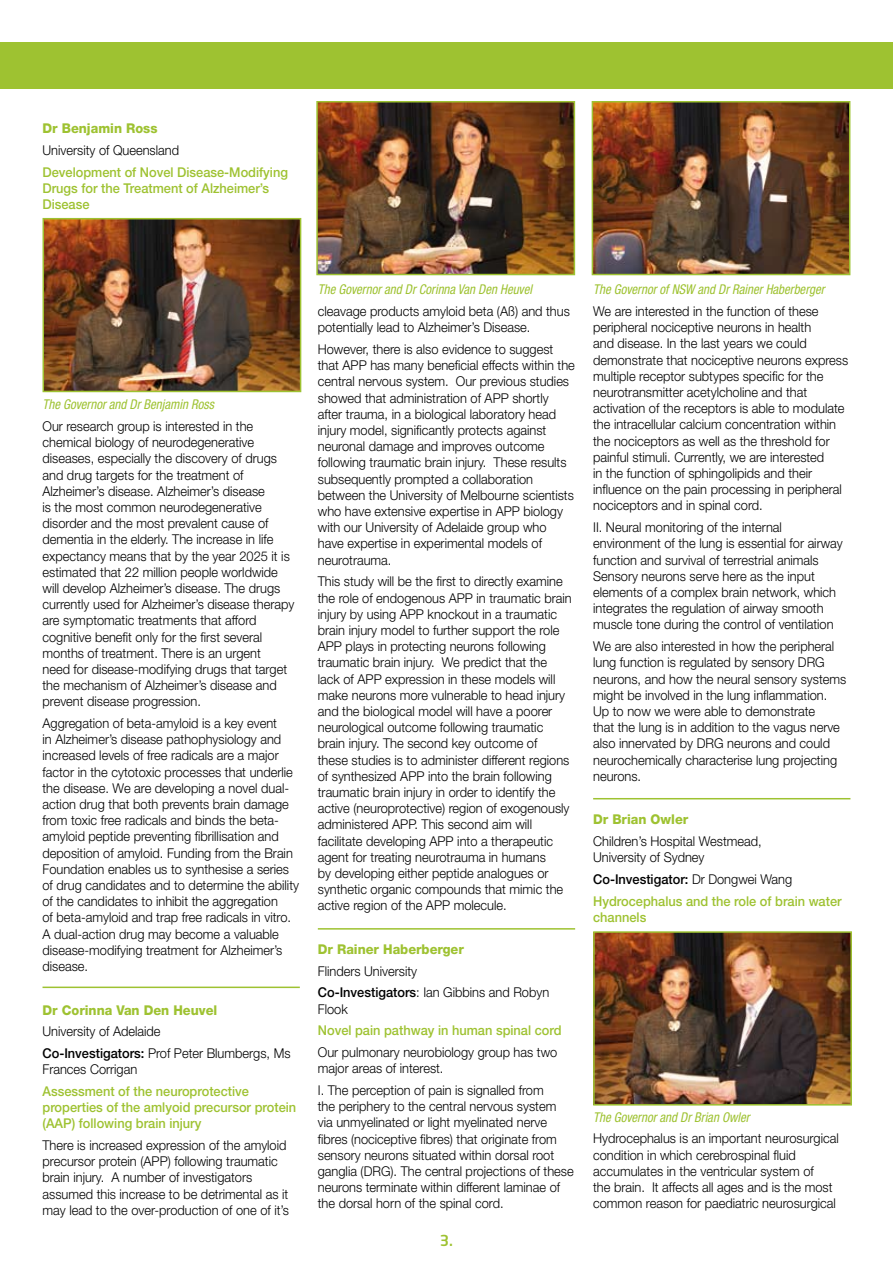
<style>
.page{position:relative;width:893px;height:1263px;background:#fff}
.page>*{position:absolute;margin:0;border:0;box-sizing:border-box;transform-origin:0 0}
.t1{font:500 15px "Neo Sans Std";color:#9ec231}
.t2{font:300 13.5px/16.2px "Helvetica Neue";color:#000;scale:.95 1}
.t3{font:500 13.5px/16.2px "Helvetica Neue";color:#9ec231;scale:.95 1}
.t4{font:italic condensed 13.5px "Helvetica Neue";color:#9ec231;scale:.95 1}
.t5{font:800 13.5px "Helvetica Neue";color:#9ec231;scale:.95 1}
.s1{font-weight:500}
.s2{color:#000}
.s3{font-weight:300;color:#000}
</style>
<div class="page">
<div style="left:0;top:43px;width:893px;height:46px;background:#9ec231"></div>
<img style="left:46px;top:221px;width:252px;height:168px">
<div style="left:43px;top:218px;width:258px;height:174px;border:2px solid #9ec231"></div>
<hr style="left:43px;top:986px;width:257px;height:2px;background:#9ec231">
<img style="left:319px;top:104px;width:253px;height:168px">
<div style="left:316px;top:101px;width:259px;height:174px;border:2px solid #9ec231"></div>
<hr style="left:593px;top:798px;width:257px;height:1px;background:#9ec231">
<img style="left:596px;top:934px;width:253px;height:168px">
<div style="left:593px;top:931px;width:259px;height:174px;border:2px solid #9ec231"></div>
<img style="left:595px;top:104px;width:252px;height:168px">
<div style="left:592px;top:101px;width:258px;height:174px;border:2px solid #9ec231"></div>
<hr style="left:318px;top:928px;width:257px;height:1px;background:#9ec231">
<p class="t5" style="left:43px;top:121px;width:123px">Dr Benjamin Ross</p>
<p class="t2" style="left:43px;top:142px;width:145px">University of Queensland</p>
<p class="t3" style="left:43px;top:164px;width:260px">Development of Novel Disease-Modifying<br>Drugs for the Treatment of Alzheimer’s<br>Disease</p>
<p class="t4" style="left:43px;top:397px;width:182px">The Governor and Dr Benjamin Ross</p>
<p class="t2" style="left:43px;top:418px;width:267px">Our research group is interested in the chemical biology of neurodegenerative diseases, especially the discovery of drugs and drug targets for the treatment of Alzheimer’s disease. Alzheimer’s disease<br>is the most common neurodegenerative disorder and the most prevalent cause of dementia in the elderly. The increase in life expectancy means that by the year 2025 it is estimated that 22 million people worldwide will develop Alzheimer’s disease. The drugs currently used for Alzheimer’s disease therapy are symptomatic treatments that afford cognitive benefit only for the first several months of treatment. There is an urgent<br>need for disease-modifying drugs that target the mechanism of Alzheimer’s disease and prevent disease progression.</p>
<p class="t2" style="left:43px;top:715px;width:272px">Aggregation of beta-amyloid is a key event<br>in Alzheimer’s disease pathophysiology and increased levels of free radicals are a major factor in the cytotoxic processes that underlie the disease. We are developing a novel dual&shy;action drug that both prevents brain damage from toxic free radicals and binds the beta&shy;amyloid peptide preventing fibrillisation and deposition of amyloid. Funding from the Brain Foundation enables us to synthesise a series of drug candidates and to determine the ability of the candidates to inhibit the aggregation<br>of beta-amyloid and trap free radicals in vitro.<br>A dual-action drug may become a valuable disease-modifying treatment for Alzheimer’s disease.</p>
<p class="t5" style="left:43px;top:1002px;width:186px">Dr Corinna Van Den Heuvel</p>
<p class="t2" style="left:43px;top:1020px;width:263px;line-height:21.8px">University of Adelaide<br><span class="s1">Co-Investigators:</span> Prof Peter Blumbergs, Ms</p>
<p class="t2" style="left:43px;top:1061px;width:101px">Frances Corrigan</p>
<p class="t3" style="left:43px;top:1083px;width:269px">Assessment of the neuroprotective properties of the amlyoid precursor protein (AAP) following brain injury</p>
<p class="t2" style="left:43px;top:1137px;width:261px">There is increased expression of the amyloid precursor protein (APP) following traumatic brain injury. A number of investigators assumed this increase to be detrimental as it may lead to the over-production of one of it’s</p>
<p class="t4" style="left:318px;top:282px;width:227px">The Governor and Dr Corinna Van Den Heuvel</p>
<p class="t2" style="left:318px;top:303px;width:267px">cleavage products amyloid beta (Aß) and thus potentially lead to Alzheimer’s Disease.</p>
<p class="t2" style="left:318px;top:341px;width:272px">However, there is also evidence to suggest that APP has many beneficial effects within the central nervous system. Our previous studies showed that administration of APP shortly after trauma, in a biological laboratory head injury model, significantly protects against neuronal damage and improves outcome following traumatic brain injury. These results subsequently prompted a collaboration between the University of Melbourne scientists who have extensive expertise in APP biology with our University of Adelaide group who have expertise in experimental models of neurotrauma.</p>
<p class="t2" style="left:318px;top:573px;width:269px">This study will be the first to directly examine the role of endogenous APP in traumatic brain injury by using APP knockout in a traumatic brain injury model to further support the role APP plays in protecting neurons following traumatic brain injury. We predict that the lack of APP expression in these models will make neurons more vulnerable to head injury and the biological model will have a poorer neurological outcome following traumatic brain injury. The second key outcome of<br>these studies is to administer different regions of synthesized APP into the brain following traumatic brain injury in order to identify the active (neuroprotective) region of exogenously administered APP. This second aim will facilitate developing APP into a therapeutic agent for treating neurotrauma in humans<br>by developing either peptide analogues or synthetic organic compounds that mimic the active region of the APP molecule.</p>
<p class="t5" style="left:318px;top:941px;width:155px">Dr Rainer Haberberger</p>
<p class="t2" style="left:318px;top:960px;width:245px;line-height:21.8px">Flinders University<br><span class="s1">Co-Investigators</span>: Ian Gibbins and Robyn</p>
<p class="t2" style="left:318px;top:1000px;width:33px">Flook</p>
<p class="t3" style="left:318px;top:1022px;width:258px">Novel pain pathway in human spinal cord</p>
<p class="t2" style="left:318px;top:1044px;width:254px">Our pulmonary neurobiology group has two major areas of interest.</p>
<p class="t2" style="left:318px;top:1082px;width:271px">I. The perception of pain is signalled from<br>the periphery to the central nervous system via unmyelinated or light myelinated nerve fibres (nociceptive fibres) that originate from sensory neurons situated within dorsal root ganglia (DRG). The central projections of these neurons terminate within different laminae of the dorsal horn of the spinal cord.</p>
<p class="t1" style="left:440px;top:1231px;width:15px">3.</p>
<p class="t4" style="left:593px;top:282px;width:245px">The Governor of NSW and Dr Rainer Haberberger</p>
<p class="t2" style="left:593px;top:303px;width:270px">We are interested in the function of these peripheral nociceptive neurons in health<br>and disease. In the last years we could demonstrate that nociceptive neurons express multiple receptor subtypes specific for the neurotransmitter acetylcholine and that activation of the receptors is able to modulate the intracellular calcium concentration within the nociceptors as well as the threshold for painful stimuli. Currently, we are interested<br>in the function of sphingolipids and their influence on the pain processing in peripheral nociceptors and in spinal cord.</p>
<p class="t2" style="left:593px;top:519px;width:264px">II. Neural monitoring of the internal environment of the lung is essential for airway function and survival of terrestrial animals Sensory neurons serve here as the input elements of a complex brain network, which integrates the regulation of airway smooth muscle tone during the control of ventilation</p>
<p class="t2" style="left:593px;top:638px;width:268px">We are also interested in how the peripheral lung function is regulated by sensory DRG neurons, and how the neural sensory systems might be involved in the lung inflammation.<br>Up to now we were able to demonstrate<br>that the lung is in addition to the vagus nerve also innervated by DRG neurons and could neurochemically characterise lung projecting neurons.</p>
<p class="t5" style="left:593px;top:811px;width:102px">Dr Brian Owler</p>
<p class="t2" style="left:593px;top:833px;width:179px">Children’s Hospital Westmead,<br>University of Sydney</p>
<p class="t3" style="left:593px;top:868px;width:263px;line-height:21.8px"><span class="s2">Co-Investigator:</span> <span class="s3">Dr Dongwei Wang<br></span>Hydrocephalus and the role of brain water</p>
<p class="t3" style="left:593px;top:909px;width:58px">channels</p>
<p class="t4" style="left:593px;top:1109px;width:166px">The Governor and Dr Brian Owler</p>
<p class="t2" style="left:593px;top:1130px;width:260px">Hydrocephalus is an important neurosurgical condition in which cerebrospinal fluid accumulates in the ventricular system of<br>the brain. It affects all ages and is the most common reason for paediatric neurosurgical</p>
</div>
